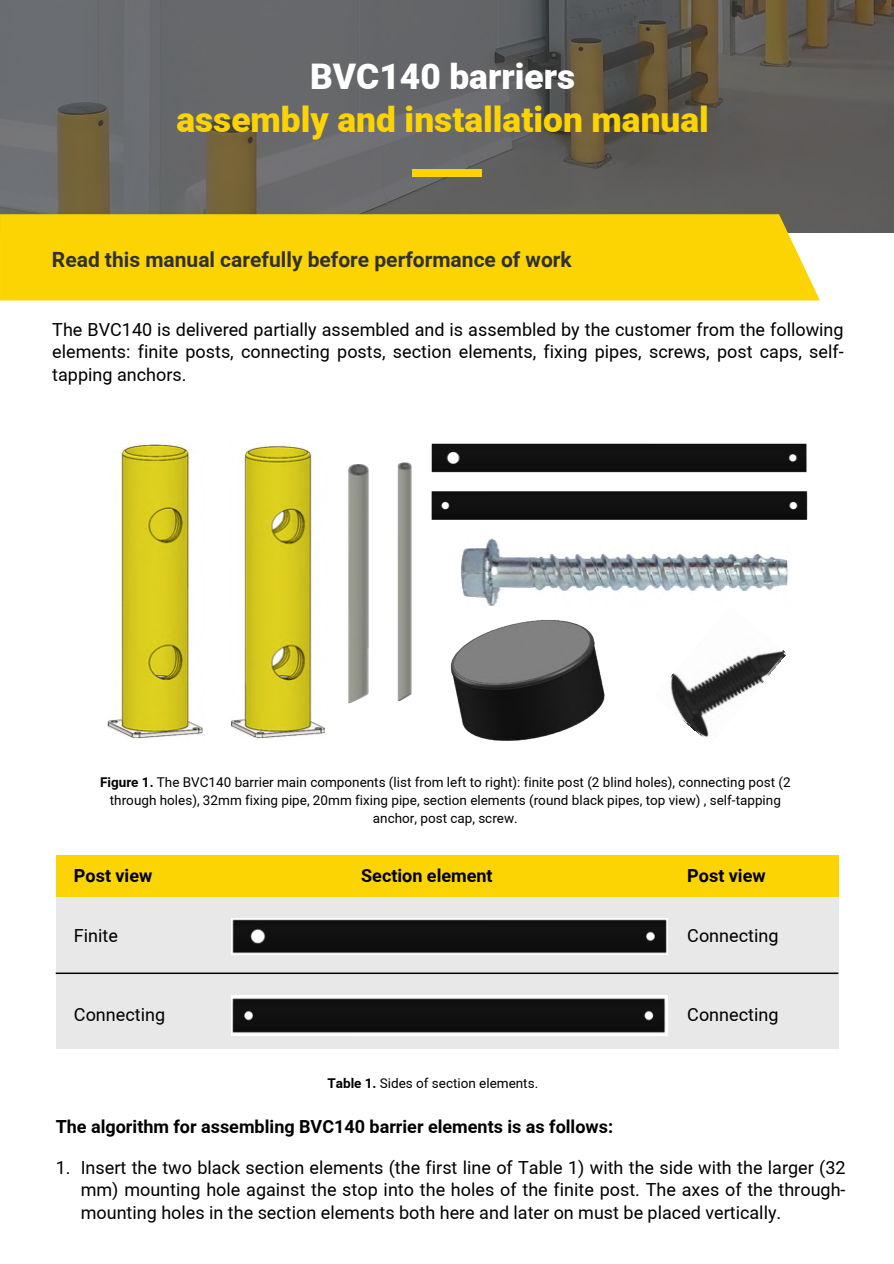
<style>
.page{position:relative;width:894px;height:1264px;background:#fff}
.page>*{position:absolute;margin:0;border:0;box-sizing:border-box;transform-origin:0 0}
.t1{font:900 35.25px "Araboto";color:#fcd404}
.t2{font:900 35.25px "Araboto";color:#fff}
.t3{font:700 21px "Araboto";color:#303130}
.t4{font:18px/22.5px "Araboto";color:#000;text-align:justify}
.t5{font:700 18px "Araboto";color:#000}
.t6{font:13.5px/18px "Araboto";color:#000;text-align:center}
.s1{font-weight:700}
</style>
<div class="page">
<svg style="left:0;top:0;width:893px;height:233px"></svg>
<div style="left:412px;top:169px;width:69px;height:8px;background:#fcd404"></div>
<div style="left:0;top:214px;width:819px;height:86px;background:#fcd404"></div>
<img style="left:450px;top:620px;width:155px;height:121px">
<div style="left:56px;top:854px;width:782px;height:43px;background:#fcd404"></div>
<div style="left:56px;top:897px;width:782px;height:76px;background:#e8e8e8"></div>
<div style="left:56px;top:973px;width:782px;height:75px;background:#e8e8e8"></div>
<hr style="left:56px;top:972px;width:782px;height:1px;background:#000">
<img style="left:107px;top:443px;width:96px;height:296px">
<img style="left:231px;top:446px;width:94px;height:293px">
<img style="left:348px;top:464px;width:21px;height:239px">
<img style="left:397px;top:463px;width:15px;height:238px">
<img style="left:431px;top:443px;width:376px;height:30px">
<img style="left:431px;top:491px;width:377px;height:29px">
<img style="left:670px;top:650px;width:116px;height:88px">
<img style="left:461px;top:538px;width:327px;height:68px">
<img style="left:231px;top:918px;width:436px;height:36px">
<img style="left:231px;top:995px;width:436px;height:39px">
<h1 class="t2" style="left:310px;top:52px;width:266px">BVC140 barriers</h1>
<h1 class="t1" style="left:176px;top:94px;width:534px">assembly and installation manual</h1>
<p class="t3" style="left:52px;top:244px;width:521px">Read this manual carefully before performance of work</p>
<p class="t4" style="left:52px;top:319px;width:792px">The BVC140 is delivered partially assembled and is assembled by the customer from the following elements: finite posts, connecting posts, section elements, fixing pipes, screws, post caps, self&shy;tapping anchors.</p>
<p class="t6" style="left:100px;top:773px;width:692px"><span class="s1">Figure 1.</span> The BVC140 barrier main components (list from left to right): finite post (2 blind holes), connecting post (2 through holes), 32mm fixing pipe, 20mm fixing pipe, section elements (round black pipes, top view) , self-tapping anchor, post cap, screw.</p>
<p class="t5" style="left:74px;top:863px;width:80px">Post view</p>
<p class="t5" style="left:361px;top:863px;width:133px">Section element</p>
<p class="t5" style="left:687px;top:863px;width:80px">Post view</p>
<p class="t4" style="left:74px;top:924px;width:46px">Finite</p>
<p class="t4" style="left:687px;top:924px;width:93px">Connecting</p>
<p class="t4" style="left:74px;top:1004px;width:93px">Connecting</p>
<p class="t4" style="left:687px;top:1004px;width:93px">Connecting</p>
<p class="t6" style="left:327px;top:1074px;width:212px"><span class="s1">Table 1.</span> Sides of section elements.</p>
<p class="t5" style="left:56px;top:1113px;width:558px">The algorithm for assembling BVC140 barrier elements is as follows:</p>
<p class="t4" style="left:81px;top:1156px;width:766px">Insert the two black section elements (the first line of Table 1) with the side with the larger (32 mm) mounting hole against the stop into the holes of the finite post. The axes of the through&shy;mounting holes in the section elements both here and later on must be placed vertically.</p>
<p class="t4" style="left:56px;top:1156px;width:16px">1.</p>
</div>
